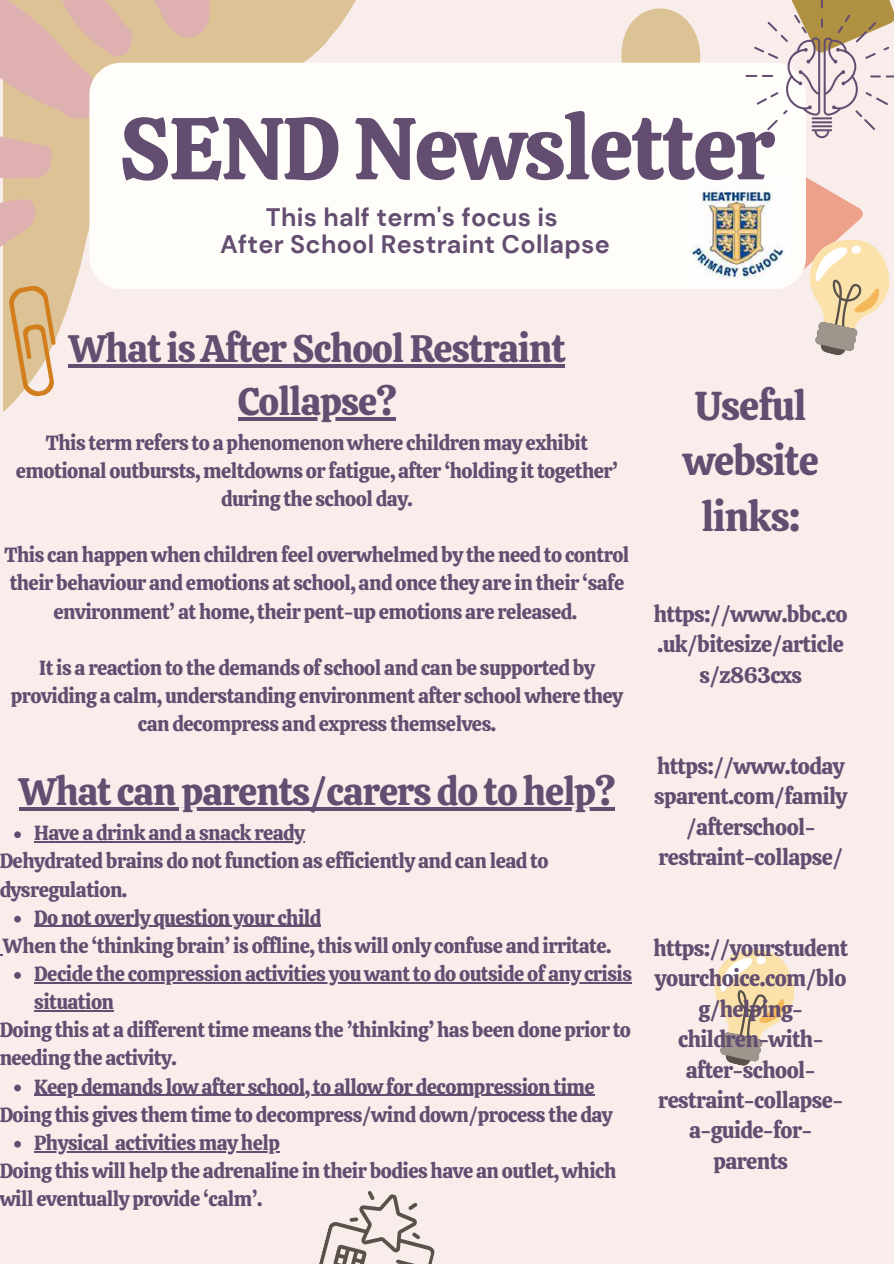
<style>
.page{position:relative;width:894px;height:1264px;background:#fff}
.page>*{position:absolute;margin:0;border:0;box-sizing:border-box;transform-origin:0 0}
.t1{font:87.75px "Calistoga";letter-spacing:-.025em;color:#634d70}
.t2{font:40.2px/55.2px "Calistoga";letter-spacing:-.025em;color:#634d70;text-align:center}
.t3{font:38.1px "Calistoga";letter-spacing:-.025em;color:#634d70}
.t4{font:700 25.2px/27px "DM Sans";letter-spacing:.01em;color:#634d70;text-align:center}
.t5{font:22.2px/30.3px "Calistoga";letter-spacing:-.025em;color:#634d70;text-align:center}
.t6{font:20.4px/28.2px "Calistoga";letter-spacing:-.025em;color:#634d70}
</style>
<div class="page">
<div style="left:0;top:0;width:893px;height:1263px;background:#f8edeb"></div>
<svg style="left:3px;top:0;width:356px;height:412px"></svg>
<svg style="left:0;top:0;width:263px;height:351px"></svg>
<svg style="left:621px;top:8px;width:80px;height:55px"></svg>
<div style="left:89px;top:63px;width:716px;height:226px;background:#fffdfa;border-radius:32px"></div>
<svg style="left:779px;top:146px;width:111px;height:210px"></svg>
<svg style="left:745px;top:0;width:148px;height:138px"></svg>
<svg style="left:0;top:275px;width:95px;height:129px"></svg>
<img style="left:692px;top:176px;width:96px;height:109px">
<svg style="left:714px;top:950px;width:81px;height:116px"></svg>
<hr style="left:69px;top:364px;width:495px;height:3px;background:#634d70">
<hr style="left:238px;top:417px;width:157px;height:3px;background:#634d70">
<hr style="left:19px;top:807px;width:595px;height:4px;background:#634d70">
<svg style="left:14px;top:831px;width:7px;height:7px"></svg>
<hr style="left:34px;top:841px;width:270px;height:1px;background:#634d70">
<svg style="left:14px;top:915px;width:7px;height:7px"></svg>
<hr style="left:34px;top:925px;width:287px;height:2px;background:#634d70">
<svg style="left:14px;top:972px;width:7px;height:6px"></svg>
<hr style="left:34px;top:982px;width:597px;height:1px;background:#634d70">
<hr style="left:34px;top:1010px;width:80px;height:1px;background:#634d70">
<svg style="left:14px;top:1084px;width:7px;height:7px"></svg>
<hr style="left:34px;top:1094px;width:560px;height:1px;background:#634d70">
<svg style="left:14px;top:1140px;width:7px;height:7px"></svg>
<hr style="left:34px;top:1150px;width:74px;height:2px;background:#634d70">
<hr style="left:115px;top:1150px;width:164px;height:2px;background:#634d70">
<svg style="left:319px;top:1191px;width:116px;height:72px"></svg>
<p class="t1" style="left:119px;top:91px;width:656px">SEND Newsletter</p>
<p class="t4" style="left:220px;top:203px;width:391px">This half term's focus is<br>After School Restraint Collapse</p>
<p class="t3" style="left:69px;top:324px;width:498px">What is After School Restraint</p>
<p class="t3" style="left:238px;top:377px;width:160px">Collapse?</p>
<p class="t6" style="left:46px;top:428px;width:543px">This term refers to a phenomenon where children may exhibit</p>
<h1 class="t6" style="left:16px;top:456px;width:603px;text-align:center">emotional outbursts, meltdowns or fatigue, after ‘holding it together’ during the school day.</h1>
<h1 class="t6" style="left:5px;top:541px;width:626px">This can happen when children feel overwhelmed by the need to control</h1>
<p class="t6" style="left:10px;top:569px;width:616px;text-align:center">their behaviour and emotions at school, and once they are in their ‘safe environment’ at home, their pent-up emotions are released.</p>
<p class="t6" style="left:39px;top:653px;width:557px">It is a reaction to the demands of school and can be supported by</p>
<h3 class="t6" style="left:11px;top:681px;width:613px;text-align:center">providing a calm, understanding environment after school where they can decompress and express themselves.</h3>
<p class="t3" style="left:19px;top:767px;width:598px">What can parents/carers do to help?</p>
<p class="t6" style="left:34px;top:819px;width:272px">Have a drink and a snack ready</p>
<p class="t6" style="left:0;top:847px;width:550px">Dehydrated brains do not function as efficiently and can lead to dysregulation.</p>
<p class="t6" style="left:34px;top:903px;width:289px">Do not overly question your child</p>
<p class="t6" style="left:3px;top:931px;width:610px">When the ‘thinking brain’ is offline, this will only confuse and irritate.</p>
<p class="t6" style="left:34px;top:959px;width:599px">Decide the compression activities you want to do outside of any crisis situation</p>
<h2 class="t6" style="left:0;top:1016px;width:632px">Doing this at a different time means the ’thinking’ has been done prior to needing the activity.</h2>
<p class="t6" style="left:34px;top:1072px;width:562px">Keep demands low after school, to allow for decompression time</p>
<p class="t6" style="left:0;top:1100px;width:614px">Doing this gives them time to decompress/wind down/process the day</p>
<p class="t6" style="left:34px;top:1128px;width:247px">Physical activities may help</p>
<p class="t6" style="left:0;top:1156px;width:618px">Doing this will help the adrenaline in their bodies have an outlet, which will eventually provide ‘calm’.</p>
<p class="t2" style="left:682px;top:378px;width:137px">Useful website links:</p>
<p class="t5" style="left:653px;top:599px;width:195px">https://www.bbc.co .uk/bitesize/article s/z863cxs</p>
<p class="t5" style="left:654px;top:750px;width:194px">https://www.today sparent.com/family /afterschool&shy;restraint-collapse/</p>
<p class="t5" style="left:653px;top:933px;width:196px">https://yourstudent yourchoice.com/blo g/helping&shy;children-with&shy;after-school&shy;restraint-collapse&shy;a-guide-for&shy;parents</p>
</div>
